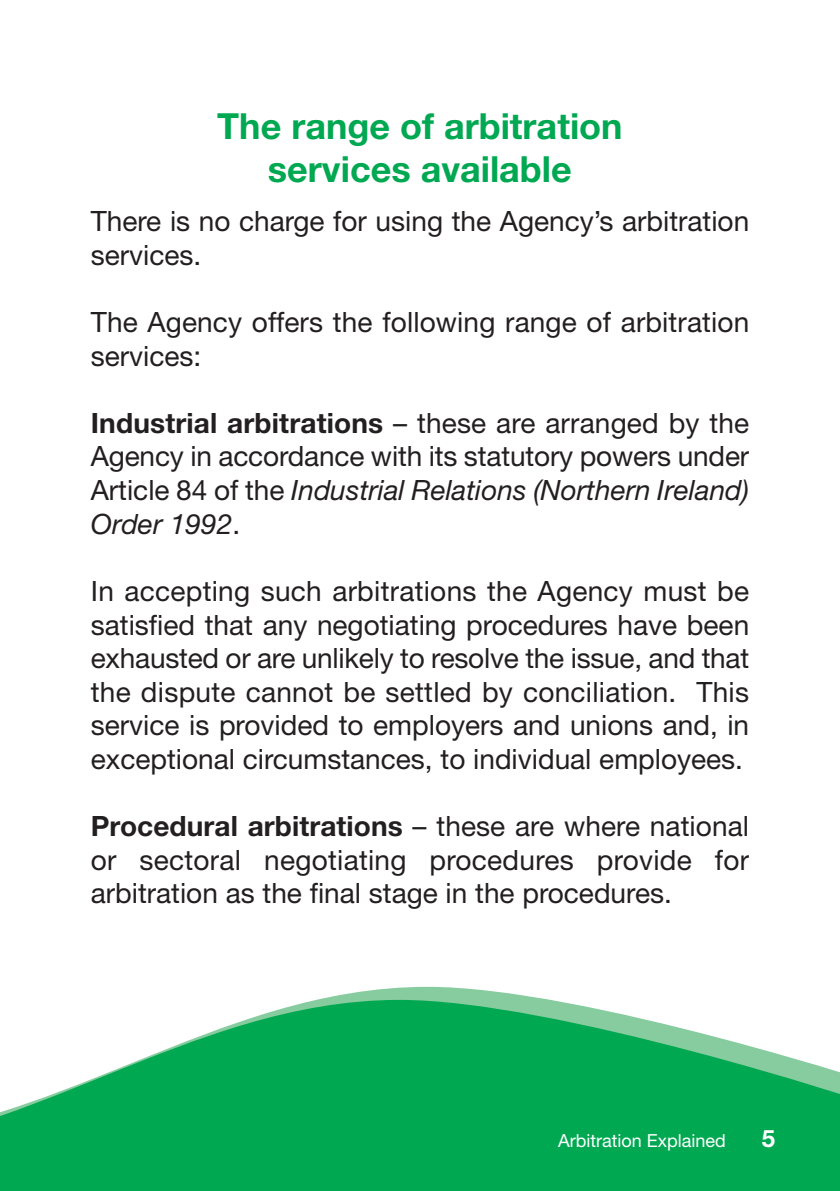
<style>
.page{position:relative;width:840px;height:1191px;background:#fff}
.page>*{position:absolute;margin:0;border:0;box-sizing:border-box;transform-origin:0 0}
.t1{font:700 36px/43.2px "Helvetica Neue";color:#00a851;text-align:center}
.t2{font:28px/33.6px "Helvetica Neue";color:#231f20;text-align:justify}
.t3{font:700 24px "Helvetica Neue";color:#fff}
.t4{font:18px "Helvetica Neue";color:#fff}
.s1{font-weight:700}
.s2{font-style:italic}
</style>
<div class="page">
<svg style="left:316px;top:986px;width:235px;height:14px;fill:#87cc9e"></svg>
<svg style="left:0;top:1000px;width:839px;height:191px;fill:#00a851"></svg>
<p class="t1" style="left:217px;top:108px;width:406px">The range of arbitration services available</p>
<p class="t2" style="left:91px;top:207px;width:659px">There is no charge for using the Agency’s arbitration services.</p>
<p class="t2" style="left:91px;top:308px;width:659px">The Agency offers the following range of arbitration services:</p>
<p class="t2" style="left:91px;top:409px;width:659px"><span class="s1">Industrial arbitrations</span> – these are arranged by the Agency in accordance with its statutory powers under Article 84 of the <span class="s2">Industrial Relations (Northern Ireland)<br>Order 1992</span>.</p>
<p class="t2" style="left:91px;top:577px;width:659px">In accepting such arbitrations the Agency must be satisfied that any negotiating procedures have been exhausted or are unlikely to resolve the issue, and that the dispute cannot be settled by conciliation. This service is provided to employers and unions and, in exceptional circumstances, to individual employees.</p>
<p class="t2" style="left:91px;top:812px;width:659px"><span class="s1">Procedural arbitrations</span> – these are where national or sectoral negotiating procedures provide for arbitration as the final stage in the procedures.</p>
<p class="t4" style="left:558px;top:1134px;width:169px">Arbitration Explained</p>
<p class="t3" style="left:761px;top:1130px;width:15px">5</p>
</div>
